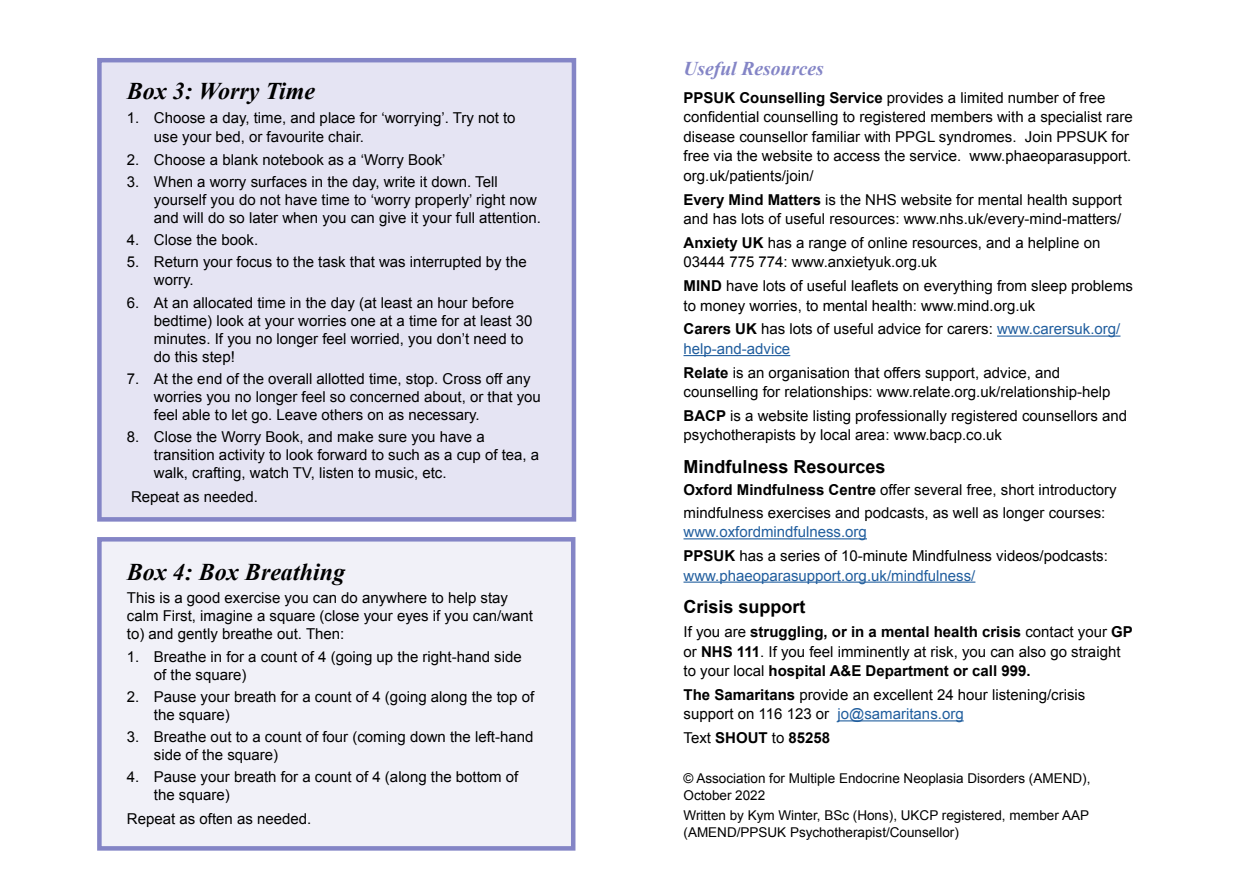
<style>
.page{position:relative;width:1259px;height:893px;background:#fff}
.page>*{position:absolute;margin:0;border:0;box-sizing:border-box;transform-origin:0 0}
.t1{font:italic 700 24px "Times New Roman";color:#000}
.t2{font:italic 700 19.5px "Times New Roman";color:#8485c6}
.t3{font:700 18px "Arial";color:#000}
.t4{font:15px/18px "Arial";color:#000}
.t5{font:15px/19.5px "Arial";color:#215e9e}
.t6{font:700 15px "Arial";color:#000}
.t7{font:13.5px/16.5px "Arial";color:#000}
.s1{font-weight:700}
.s2{font-weight:700;color:#000}
.s3{color:#000}
.s4{color:#215e9e}
.s5{font-weight:400}
</style>
<div class="page">
<hr style="left:997px;top:336px;width:123px;height:1px;background:#215e9e">
<hr style="left:683px;top:355px;width:107px;height:1px;background:#215e9e">
<hr style="left:683px;top:538px;width:184px;height:1px;background:#215e9e">
<hr style="left:683px;top:582px;width:292px;height:1px;background:#215e9e">
<hr style="left:837px;top:720px;width:126px;height:1px;background:#215e9e">
<div style="left:97px;top:58px;width:479px;height:464px;background:#e5e4f3;border:4px solid #8485c6"></div>
<div style="left:97px;top:537px;width:478px;height:314px;background:#f1f1f8;border:4px solid #8485c6"></div>
<h1 class="t1" style="left:127px;top:74px;width:190px">Box 3: Worry Time</h1>
<p class="t4" style="left:154px;top:108px;width:363px;line-height:19.5px;text-indent:-27px">1. Choose a day, time, and place for ‘worrying’. Try not to use your bed, or favourite chair.</p>
<p class="t4" style="left:127px;top:151px;width:320px">2. Choose a blank notebook as a ‘Worry Book’</p>
<p class="t4" style="left:154px;top:173px;width:388px;text-indent:-27px">3. When a worry surfaces in the day, write it down. Tell yourself you do not have time to ‘worry properly’ right now and will do so later when you can give it your full attention.</p>
<p class="t4" style="left:127px;top:231px;width:133px">4. Close the book.</p>
<p class="t4" style="left:154px;top:253px;width:374px;text-indent:-27px">5. Return your focus to the task that was interrupted by the worry.</p>
<p class="t4" style="left:154px;top:294px;width:380px;text-indent:-27px">6. At an allocated time in the day (at least an hour before bedtime) look at your worries one at a time for at least 30 minutes. If you no longer feel worried, you don’t need to do this step!</p>
<p class="t4" style="left:154px;top:370px;width:388px;text-indent:-27px">7. At the end of the overall allotted time, stop. Cross off any worries you no longer feel so concerned about, or that you feel able to let go. Leave others on as necessary.</p>
<p class="t4" style="left:154px;top:428px;width:387px;text-indent:-27px">8. Close the Worry Book, and make sure you have a transition activity to look forward to such as a cup of tea, a walk, crafting, watch TV, listen to music, etc.</p>
<p class="t4" style="left:131px;top:488px;width:128px">Repeat as needed.</p>
<h1 class="t1" style="left:127px;top:555px;width:220px">Box 4: Box Breathing</h1>
<p class="t4" style="left:127px;top:589px;width:407px">This is a good exercise you can do anywhere to help stay calm First, imagine a square (close your eyes if you can/want to) and gently breathe out. Then:</p>
<p class="t4" style="left:154px;top:647px;width:369px;text-indent:-27px">1. Breathe in for a count of 4 (going up the right-hand side of the square)</p>
<p class="t4" style="left:154px;top:688px;width:382px;text-indent:-27px">2. Pause your breath for a count of 4 (going along the top of the square)</p>
<p class="t4" style="left:154px;top:728px;width:381px;text-indent:-27px">3. Breathe out to a count of four (coming down the left-hand side of the square)</p>
<p class="t4" style="left:154px;top:768px;width:366px;text-indent:-27px">4. Pause your breath for a count of 4 (along the bottom of the square)</p>
<p class="t4" style="left:127px;top:810px;width:186px">Repeat as often as needed.</p>
<h2 class="t2" style="left:683px;top:55px;width:142px">Useful Resources</h2>
<p class="t4" style="left:683px;top:88px;width:451px;line-height:19.5px"><span class="s1">PPSUK Counselling Service</span> provides a limited number of free confidential counselling to registered members with a specialist rare disease counsellor familiar with PPGL syndromes. Join PPSUK for free via the website to access the service. www.phaeoparasupport. org.uk/patients/join/</p>
<p class="t4" style="left:683px;top:190px;width:440px;line-height:19.5px"><span class="s1">Every Mind Matters</span> is the NHS website for mental health support and has lots of useful resources: www.nhs.uk/every-mind-matters/</p>
<p class="t4" style="left:683px;top:233px;width:418px;line-height:19.5px"><span class="s1">Anxiety UK</span> has a range of online resources, and a helpline on<br>03444 775 774: www.anxietyuk.org.uk</p>
<p class="t4" style="left:683px;top:276px;width:451px;line-height:19.5px"><span class="s1">MIND</span> have lots of useful leaflets on everything from sleep problems to money worries, to mental health: www.mind.org.uk</p>
<p class="t5" style="left:683px;top:320px;width:438px"><span class="s2">Carers UK</span> <span class="s3">has lots of useful advice for carers:</span> www.carersuk.org/ help-and-advice</p>
<p class="t4" style="left:683px;top:363px;width:428px;line-height:19.5px"><span class="s1">Relate</span> is an organisation that offers support, advice, and counselling for relationships: www.relate.org.uk/relationship-help</p>
<p class="t4" style="left:683px;top:406px;width:445px;line-height:19.5px"><span class="s1">BACP</span> is a website listing professionally registered counsellors and psychotherapists by local area: www.bacp.co.uk</p>
<p class="t3" style="left:683px;top:455px;width:204px">Mindfulness Resources</p>
<p class="t4" style="left:683px;top:479px;width:435px;line-height:22.5px"><span class="s1">Oxford Mindfulness Centre</span> offer several free, short introductory mindfulness exercises and podcasts, as well as longer courses:</p>
<p class="t4" style="left:683px;top:520px;width:426px;line-height:23.7px"><span class="s4">www.oxfordmindfulness.org<br></span><span class="s1">PPSUK</span> has a series of 10-minute Mindfulness videos/podcasts:</p>
<p class="t5" style="left:683px;top:566px;width:293px">www.phaeoparasupport.org.uk/mindfulness/</p>
<p class="t3" style="left:683px;top:595px;width:124px">Crisis support</p>
<p class="t4" style="left:683px;top:622px;width:451px;line-height:19.5px">If you are <span class="s1">struggling, or in a mental health crisis</span> contact your <span class="s1">GP </span>or <span class="s1">NHS 111</span>. If you feel imminently at risk, you can also go straight to your local <span class="s1">hospital A&amp;E Department or call 999.</span></p>
<p class="t4" style="left:683px;top:685px;width:403px;line-height:19.5px"><span class="s1">The Samaritans</span> provide an excellent 24 hour listening/crisis support on 116 123 or <span class="s4">jo@samaritans.org</span></p>
<p class="t6" style="left:683px;top:728px;width:148px"><span class="s5">Text</span> SHOUT <span class="s5">to</span> 85258</p>
<p class="t7" style="left:683px;top:770px;width:408px">© Association for Multiple Endocrine Neoplasia Disorders (AMEND),<br>October 2022</p>
<p class="t7" style="left:683px;top:807px;width:407px">Written by Kym Winter, BSc (Hons), UKCP registered, member AAP (AMEND/PPSUK Psychotherapist/Counsellor)</p>
</div>
